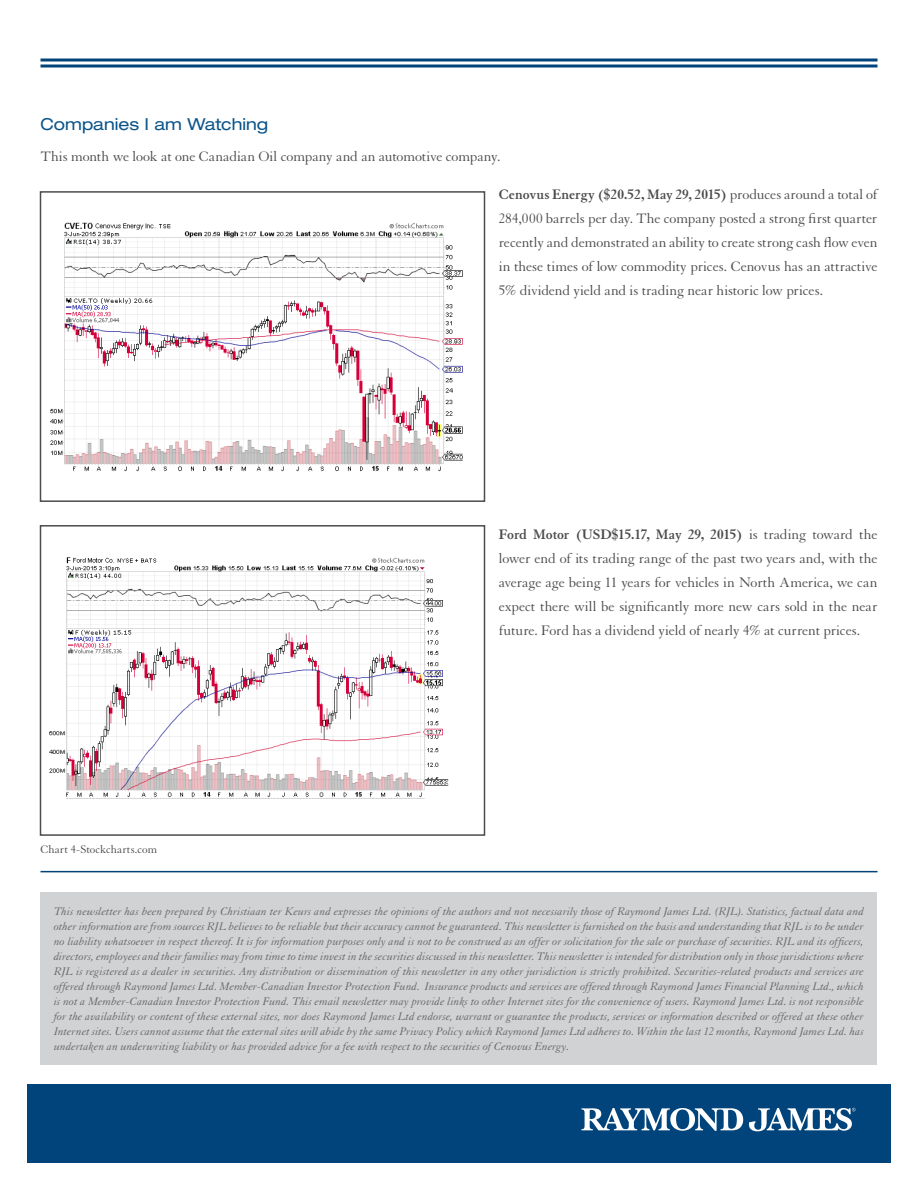
<style>
.page{position:relative;width:918px;height:1188px;background:#fff}
.page>*{position:absolute;margin:0;border:0;box-sizing:border-box;transform-origin:0 0}
.t1{font:expanded 16.5px "Helvetica Neue LT Std";color:#0a548a}
.t2{font:15px/24px "Granjon LT Std";letter-spacing:-.01em;color:#4b4c4d;text-align:justify}
.t3{font:italic 12px/15px "Granjon LT Std";letter-spacing:.005em;color:#69696c;text-align:justify}
.t4{font:12px "Granjon LT Std";letter-spacing:.005em;color:#4b4c4d}
.s1{font-weight:700}
</style>
<div class="page">
<div style="left:27px;top:1084px;width:864px;height:78px;background:#00447b"></div>
<svg style="left:581px;top:1108px;width:162px;height:23px"></svg>
<svg style="left:749px;top:1108px;width:107px;height:23px"></svg>
<hr style="left:40px;top:59px;width:838px;height:2px;background:#00447b">
<hr style="left:40px;top:65px;width:838px;height:2px;background:#00447b">
<img style="left:50px;top:222px;width:413px;height:249px">
<div style="left:40px;top:191px;width:445px;height:311px;border:2px solid #4b4c4d"></div>
<img style="left:49px;top:557px;width:400px;height:242px">
<div style="left:40px;top:525px;width:445px;height:311px;border:2px solid #4b4c4d"></div>
<div style="left:40px;top:892px;width:838px;height:172px;background:#d1d2d4"></div>
<hr style="left:40px;top:871px;width:838px;height:1px;background:#00447b">
<p class="t1" style="left:40px;top:115px;width:229px">Companies I am Watching</p>
<p class="t2" style="left:40px;top:145px;width:461px">This month we look at one Canadian Oil company and an automotive company.</p>
<p class="t2" style="left:499px;top:182px;width:380px"><span class="s1">Cenovus Energy ($20.52, May 29, 2015)</span> produces around a total of 284,000 barrels per day. The company posted a strong first quarter recently and demonstrated an ability to create strong cash flow even in these times of low commodity prices. Cenovus has an attractive 5% dividend yield and is trading near historic low prices.</p>
<p class="t4" style="left:40px;top:843px;width:118px">Chart 4-Stockcharts.com</p>
<p class="t2" style="left:499px;top:523px;width:380px"><span class="s1">Ford Motor (USD$15.17, May 29, 2015)</span> is trading toward the lower end of its trading range of the past two years and, with the average age being 11 years for vehicles in North America, we can expect there will be significantly more new cars sold in the near future. Ford has a dividend yield of nearly 4% at current prices.</p>
<p class="t3" style="left:54px;top:904px;width:812px">This newsletter has been prepared by Christiaan ter Keurs and expresses the opinions of the authors and not necessarily those of Raymond James Ltd. (RJL). Statistics, factual data and other information are from sources RJL believes to be reliable but their accuracy cannot be guaranteed. This newsletter is furnished on the basis and understanding that RJL is to be under no liability whatsoever in respect thereof. It is for information purposes only and is not to be construed as an offer or solicitation for the sale or purchase of securities. RJL and its officers, directors, employees and their families may from time to time invest in the securities discussed in this newsletter. This newsletter is intended for distribution only in those jurisdictions where RJL is registered as a dealer in securities. Any distribution or dissemination of this newsletter in any other jurisdiction is strictly prohibited. Securities-related products and services are offered through Raymond James Ltd. Member-Canadian Investor Protection Fund. Insurance products and services are offered through Raymond James Financial Planning Ltd., which is not a Member-Canadian Investor Protection Fund. This email newsletter may provide links to other Internet sites for the convenience of users. Raymond James Ltd. is not responsible for the availability or content of these external sites, nor does Raymond James Ltd endorse, warrant or guarantee the products, services or information described or offered at these other Internet sites. Users cannot assume that the external sites will abide by the same Privacy Policy which Raymond James Ltd adheres to. Within the last 12 months, Raymond James Ltd. has undertaken an underwriting liability or has provided advice for a fee with respect to the securities of Cenovus Energy.</p>
</div>
